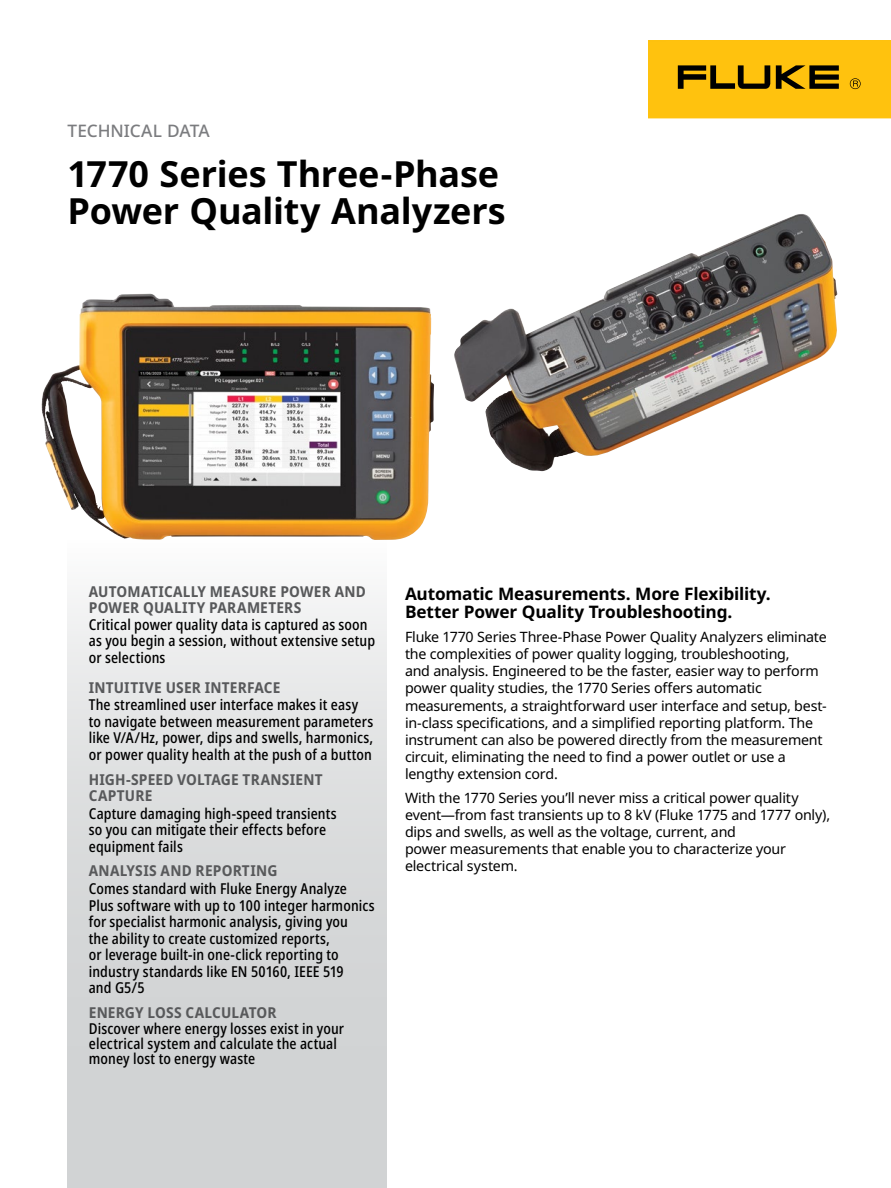
<style>
.page{position:relative;width:891px;height:1188px;background:#fff}
.page>*{position:absolute;margin:0;border:0;box-sizing:border-box;transform-origin:0 0}
.t1{font:700 36px/37.5px "Noto Sans";letter-spacing:-.005em;color:#000}
.t2{font:700 17.25px/18.8px "Noto Sans";letter-spacing:-.01em;color:#000}
.t3{font:500 17.25px "Noto Sans";letter-spacing:-.005em;color:#7b7c7f}
.t4{font:500 condensed 15px/16.5px "Noto Sans";letter-spacing:.005em;color:#000}
.t5{font:700 semi-condensed 15px/16.5px "Noto Sans";letter-spacing:.015em;color:#58595b}
.t6{font:14.25px/17.1px "Noto Sans";letter-spacing:-.015em;color:#000}
</style>
<div class="page">
<div style="left:68px;top:540px;width:319px;height:648px;background:linear-gradient(to bottom,#f3f3f3,#c8cbcc)"></div>
<svg style="left:648px;top:40px;width:243px;height:78px;background:#e5ae0c"></svg>
<img style="left:454px;top:214px;width:384px;height:258px">
<img style="left:41px;top:294px;width:393px;height:246px">
<p class="t3" style="left:68px;top:119px;width:144px">TECHNICAL DATA</p>
<h1 class="t1" style="left:68px;top:156px;width:440px">1770 Series Three-Phase<br>Power Quality Analyzers</h1>
<p class="t5" style="left:89px;top:583px;width:279px">AUTOMATICALLY MEASURE POWER AND<br>POWER QUALITY PARAMETERS</p>
<p class="t4" style="left:89px;top:616px;width:288px">Critical power quality data is captured as soon as you begin a session, without extensive setup or selections</p>
<p class="t5" style="left:89px;top:679px;width:193px">INTUITIVE USER INTERFACE</p>
<p class="t4" style="left:89px;top:697px;width:286px">The streamlined user interface makes it easy to navigate between measurement parameters like V/A/Hz, power, dips and swells, harmonics, or power quality health at the push of a button</p>
<p class="t5" style="left:89px;top:771px;width:235px">HIGH-SPEED VOLTAGE TRANSIENT<br>CAPTURE</p>
<p class="t4" style="left:89px;top:806px;width:249px">Capture damaging high-speed transients so you can mitigate their effects before equipment fails</p>
<p class="t5" style="left:89px;top:863px;width:190px">ANALYSIS AND REPORTING</p>
<p class="t4" style="left:89px;top:881px;width:287px">Comes standard with Fluke Energy Analyze Plus software with up to 100 integer harmonics for specialist harmonic analysis, giving you<br>the ability to create customized reports,<br>or leverage built-in one-click reporting to industry standards like EN 50160, IEEE 519<br>and G5/5</p>
<p class="t5" style="left:89px;top:1005px;width:189px">ENERGY LOSS CALCULATOR</p>
<p class="t4" style="left:89px;top:1022px;width:257px;line-height:15px">Discover where energy losses exist in your electrical system and calculate the actual money lost to energy waste</p>
<p class="t2" style="left:405px;top:584px;width:367px">Automatic Measurements. More Flexibility.<br>Better Power Quality Troubleshooting.</p>
<p class="t6" style="left:405px;top:629px;width:423px">Fluke 1770 Series Three-Phase Power Quality Analyzers eliminate the complexities of power quality logging, troubleshooting,<br>and analysis. Engineered to be the faster, easier way to perform power quality studies, the 1770 Series offers automatic measurements, a straightforward user interface and setup, best&shy;in-class specifications, and a simplified reporting platform. The instrument can also be powered directly from the measurement circuit, eliminating the need to find a power outlet or use a lengthy extension cord.</p>
<p class="t6" style="left:405px;top:789px;width:427px">With the 1770 Series you’ll never miss a critical power quality event—from fast transients up to 8 kV (Fluke 1775 and 1777 only), dips and swells, as well as the voltage, current, and<br>power measurements that enable you to characterize your electrical system.</p>
</div>
